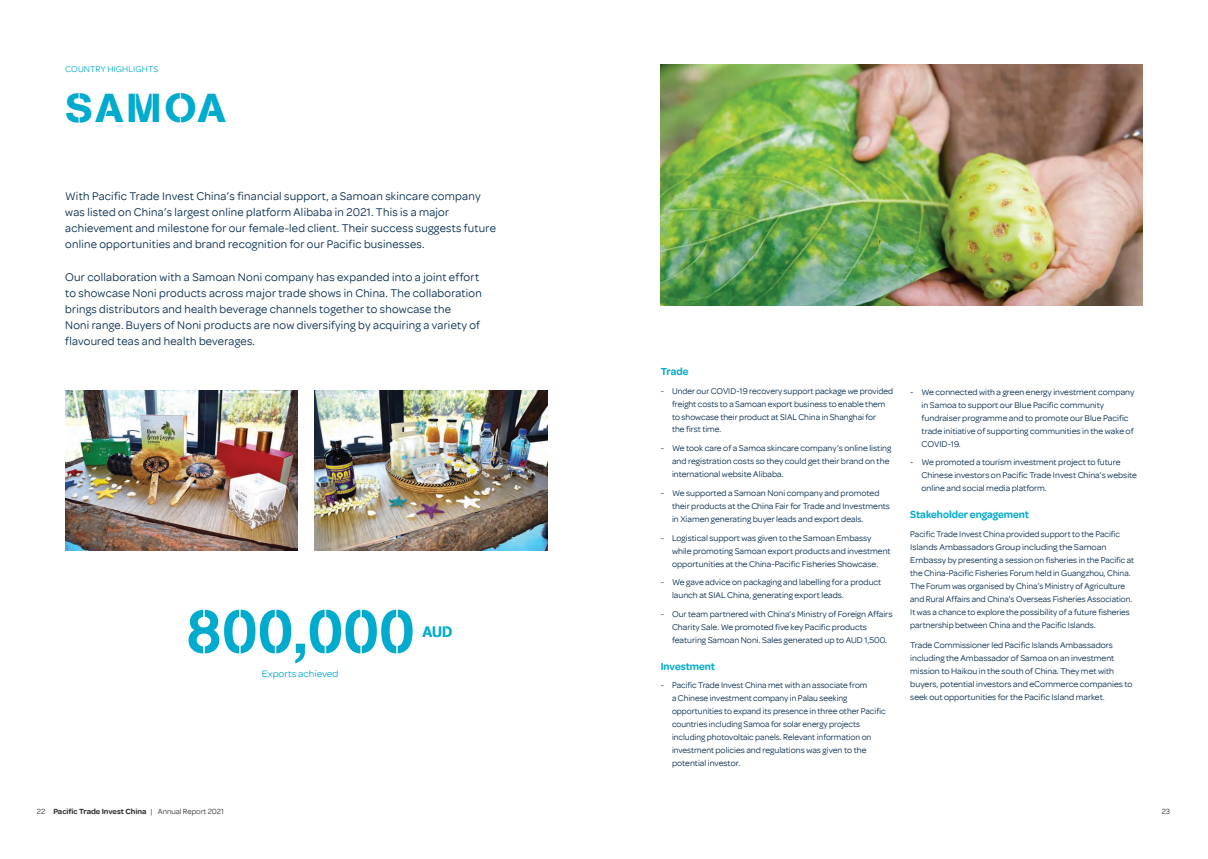
<style>
.page{position:relative;width:1208px;height:859px;background:#fff}
.page>*{position:absolute;margin:0;border:0;box-sizing:border-box;transform-origin:0 0}
.Dark_Body_Copy_9pt{font:61.4px "AG Book Stencil";letter-spacing:.02em;color:#00abcd}
.Page_Heading_1{font:40px "AG Book Stencil";letter-spacing:.06em;color:#00abcd;scale:1.05 1}
.Dark_Body_Copy_9pt-2{font:15px "AG Book Stencil";color:#00abcd}
.Intro_Para{font:12px/16px "Omnes";letter-spacing:.02em;color:#00284a}
.Dark_Body_Copy_9pt-3{font:600 11px "Omnes";color:#00abcd;scale:.95 1}
.Dark_Body_Copy_9pt-4{font:10px "Omnes";letter-spacing:-.005em;color:#00abcd;scale:1.05 1}
.Dark_Body_Copy_9pt-5{font:9px/13px "Omnes";color:#00284a}
.Page_Heading_1-2{font:9px "Omnes";letter-spacing:.01em;color:#00abcd}
.t1{font:600 8px "Omnes";color:#312f30}
.t2{font:8px "Omnes";color:#312f30}
.s1{font-weight:400}
</style>
<div class="page">
<img style="left:65px;top:390px;width:233px;height:160px">
<img style="left:315px;top:390px;width:232px;height:160px">
<img style="left:660px;top:65px;width:482px;height:241px">
<p class="Page_Heading_1-2" style="left:65px;top:63px;width:95px">COUNTRY HIGHLIGHTS</p>
<p class="Page_Heading_1" style="left:65px;top:84px;width:155px">SAMOA</p>
<p class="Intro_Para" style="left:65px;top:188px;width:432px">With Pacific Trade Invest China’s financial support, a Samoan skincare company was listed on China’s largest online platform Alibaba in 2021. This is a major achievement and milestone for our female-led client. Their success suggests future online opportunities and brand recognition for our Pacific businesses.</p>
<p class="Intro_Para" style="left:65px;top:269px;width:418px">Our collaboration with a Samoan Noni company has expanded into a joint effort to showcase Noni products across major trade shows in China. The collaboration brings distributors and health beverage channels together to showcase the<br>Noni range. Buyers of Noni products are now diversifying by acquiring a variety of flavoured teas and health beverages.</p>
<p class="Dark_Body_Copy_9pt" style="left:187px;top:595px;width:229px">800,000</p>
<p class="Dark_Body_Copy_9pt-4" style="left:262px;top:668px;width:74px">Exports achieved</p>
<p class="Dark_Body_Copy_9pt-2" style="left:423px;top:622px;width:31px">AUD</p>
<p class="Dark_Body_Copy_9pt-3" style="left:660px;top:365px;width:31px">Trade</p>
<p class="Dark_Body_Copy_9pt-5" style="left:672px;top:384px;width:223px;text-indent:-11px">- Under our COVID-19 recovery support package we provided freight costs to a Samoan export business to enable them to showcase their product at SIAL China in Shanghai for<br>the first time.</p>
<p class="Dark_Body_Copy_9pt-5" style="left:672px;top:442px;width:221px;text-indent:-11px">- We took care of a Samoa skincare company’s online listing and registration costs so they could get their brand on the international website Alibaba.</p>
<p class="Dark_Body_Copy_9pt-5" style="left:672px;top:486px;width:219px;text-indent:-11px">- We supported a Samoan Noni company and promoted their products at the China Fair for Trade and Investments in Xiamen generating buyer leads and export deals.</p>
<p class="Dark_Body_Copy_9pt-5" style="left:672px;top:531px;width:220px;text-indent:-11px">- Logistical support was given to the Samoan Embassy while promoting Samoan export products and investment opportunities at the China-Pacific Fisheries Showcase.</p>
<p class="Dark_Body_Copy_9pt-5" style="left:672px;top:576px;width:211px;text-indent:-11px">- We gave advice on packaging and labelling for a product launch at SIAL China, generating export leads.</p>
<p class="Dark_Body_Copy_9pt-5" style="left:672px;top:607px;width:222px;text-indent:-11px">- Our team partnered with China’s Ministry of Foreign Affairs<br>Charity Sale. We promoted five key Pacific products featuring Samoan Noni. Sales generated up to AUD 1,500.</p>
<p class="Dark_Body_Copy_9pt-3" style="left:660px;top:660px;width:59px">Investment</p>
<p class="Dark_Body_Copy_9pt-5" style="left:672px;top:679px;width:215px;text-indent:-11px">- Pacific Trade Invest China met with an associate from<br>a Chinese investment company in Palau seeking opportunities to expand its presence in three other Pacific countries including Samoa for solar energy projects including photovoltaic panels. Relevant information on investment policies and regulations was given to the potential investor.</p>
<p class="Dark_Body_Copy_9pt-5" style="left:921px;top:385px;width:214px;text-indent:-11px">- We connected with a green energy investment company in Samoa to support our Blue Pacific community fundraiser programme and to promote our Blue Pacific trade initiative of supporting communities in the wake of COVID-19.</p>
<p class="Dark_Body_Copy_9pt-5" style="left:921px;top:456px;width:217px;text-indent:-11px">- We promoted a tourism investment project to future<br>Chinese investors on Pacific Trade Invest China’s website online and social media platform.</p>
<p class="Dark_Body_Copy_9pt-3" style="left:910px;top:508px;width:127px">Stakeholder engagement</p>
<p class="Dark_Body_Copy_9pt-5" style="left:910px;top:527px;width:225px">Pacific Trade Invest China provided support to the Pacific Islands Ambassadors Group including the Samoan Embassy by presenting a session on fisheries in the Pacific at the China-Pacific Fisheries Forum held in Guangzhou, China.<br>The Forum was organised by China’s Ministry of Agriculture and Rural Affairs and China’s Overseas Fisheries Association.<br>It was a chance to explore the possibility of a future fisheries partnership between China and the Pacific Islands.</p>
<p class="Dark_Body_Copy_9pt-5" style="left:910px;top:638px;width:224px">Trade Commissioner led Pacific Islands Ambassadors including the Ambassador of Samoa on an investment mission to Haikou in the south of China. They met with buyers, potential investors and eCommerce companies to seek out opportunities for the Pacific Island market.</p>
<p class="t1" style="left:37px;top:807px;width:188px"><span class="s1">22</span> Pacific Trade Invest China <span class="s1">| Annual Report 2021</span></p>
<p class="t2" style="left:1161px;top:807px;width:10px">23</p>
</div>
